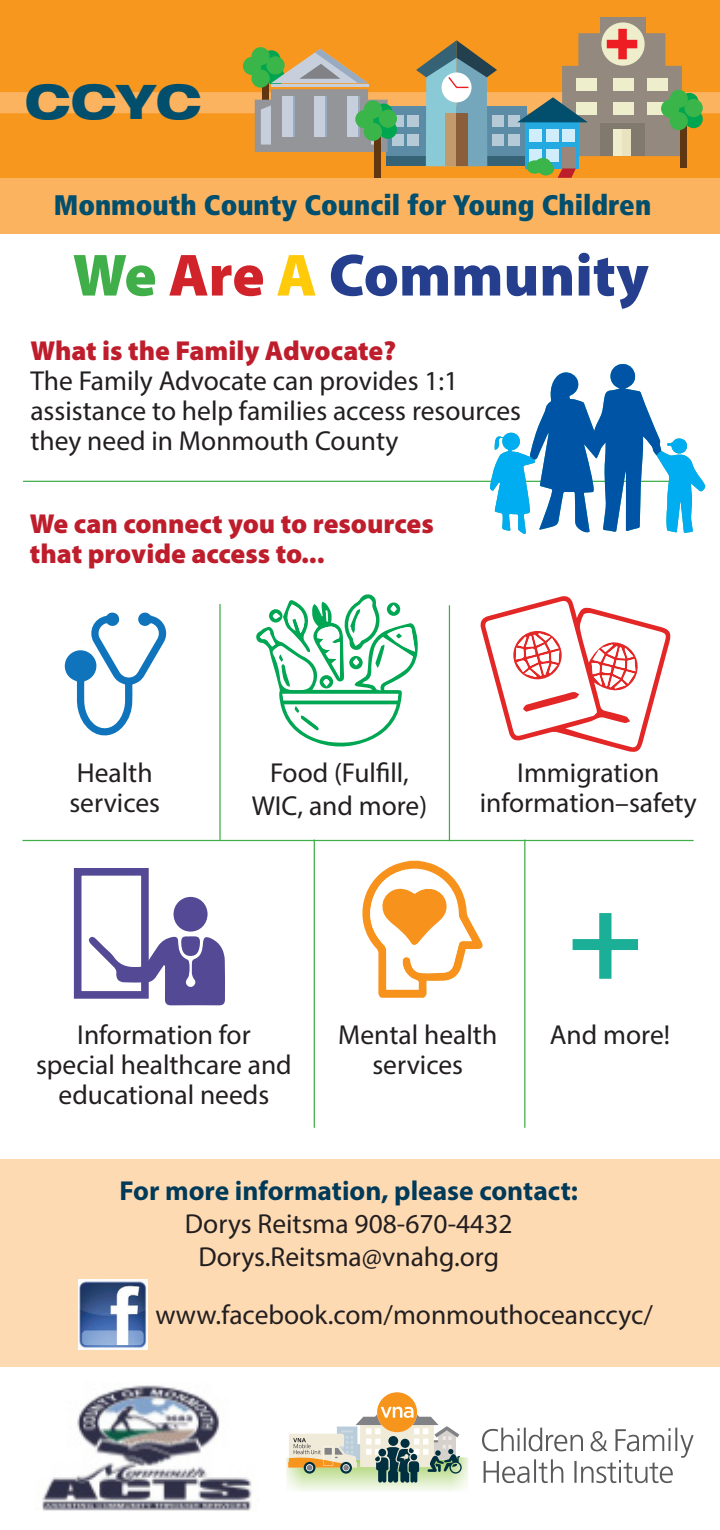
<style>
.page{position:relative;width:720px;height:1530px;background:#fff}
.page>*{position:absolute;margin:0;border:0;box-sizing:border-box;transform-origin:0 0}
.t1{font:900 60px "Myriad Pro";color:#253f8e}
.t2{font:800 expanded 47.75px "Helvetica Neue";color:#014e6d}
.t3{font:900 condensed 28.25px "Frutiger";color:#014e6d}
.t4{font:27.5px/30px "Myriad Pro";color:#231f20;text-align:center}
.t5{font:900 27.5px/30px "Myriad Pro";color:#be1d2c}
.t6{font:700 27.5px "Myriad Pro";color:#003a59}
.s1{color:#40ae49}
.s2{color:#d1232a}
.s3{color:#feca0a}
</style>
<div class="page">
<div style="left:0;top:1159px;width:720px;height:207px;background:#fedab3"></div>
<hr style="left:23px;top:481px;width:671px;height:1px;background:#40ae49">
<div style="left:0;top:178px;width:720px;height:56px;background:#fbb35f"></div>
<div style="left:0;top:0;width:720px;height:178px;background:#f7971d"></div>
<div style="left:0;top:92px;width:720px;height:21px;background:#fbb35f"></div>
<div style="left:262px;top:81px;width:7px;height:43px;background:#603711"></div>
<div style="left:262px;top:50px;width:18px;height:19px;background:#00a54f;border-radius:50%"></div>
<svg style="left:266px;top:67px;width:19px;height:19px"></svg>
<div style="left:257px;top:62px;width:19px;height:19px;background:#00a54f;border-radius:50%"></div>
<div style="left:266px;top:56px;width:19px;height:19px;background:#3ab54a;border-radius:50%"></div>
<div style="left:251px;top:69px;width:19px;height:19px;background:#3ab54a;border-radius:50%"></div>
<div style="left:243px;top:57px;width:18px;height:18px;background:#3ab54a;border-radius:50%"></div>
<div style="left:251px;top:47px;width:19px;height:18px;background:#3ab54a;border-radius:50%"></div>
<div style="left:386px;top:106px;width:141px;height:51px;background:#5c8ca5"></div>
<div style="left:386px;top:157px;width:141px;height:9px;background:#366275"></div>
<svg style="left:416px;top:40px;width:81px;height:126px"></svg>
<div style="left:445px;top:113px;width:12px;height:53px;background:#c39a6b"></div>
<div style="left:457px;top:113px;width:11px;height:53px;background:#8a5d3b"></div>
<div style="left:392px;top:115px;width:12px;height:12px;background:#b5c9d6"></div>
<div style="left:408px;top:115px;width:11px;height:12px;background:#b5c9d6"></div>
<div style="left:392px;top:134px;width:12px;height:11px;background:#b5c9d6"></div>
<div style="left:408px;top:134px;width:11px;height:11px;background:#b5c9d6"></div>
<div style="left:492px;top:115px;width:12px;height:12px;background:#b5c9d6"></div>
<div style="left:508px;top:115px;width:12px;height:12px;background:#b5c9d6"></div>
<div style="left:492px;top:134px;width:12px;height:11px;background:#b5c9d6"></div>
<div style="left:508px;top:134px;width:12px;height:11px;background:#b5c9d6"></div>
<hr style="left:271px;top:84px;width:97px;height:3px;background:#c8cfdc">
<svg style="left:255px;top:89px;width:133px;height:63px;background:#9c9996"></svg>
<div style="left:282px;top:97px;width:13px;height:40px;background:#c8cfdc"></div>
<div style="left:315px;top:97px;width:12px;height:40px;background:#c8cfdc"></div>
<div style="left:347px;top:97px;width:13px;height:40px;background:#c8cfdc"></div>
<hr style="left:293px;top:97px;width:2px;height:40px;background:#98abc1">
<hr style="left:325px;top:97px;width:2px;height:40px;background:#98abc1">
<hr style="left:358px;top:97px;width:2px;height:40px;background:#98abc1">
<svg style="left:271px;top:49px;width:97px;height:34px"></svg>
<svg style="left:525px;top:156px;width:54px;height:13px"></svg>
<div style="left:530px;top:149px;width:12px;height:12px;background:#cfedfb"></div>
<div style="left:546px;top:149px;width:12px;height:12px;background:#cfedfb"></div>
<div style="left:562px;top:147px;width:14px;height:22px;background:#9b8679"></div>
<svg style="left:558px;top:168px;width:18px;height:10px"></svg>
<div style="left:375px;top:135px;width:6px;height:43px;background:#603711"></div>
<svg style="left:375px;top:104px;width:18px;height:18px"></svg>
<div style="left:379px;top:121px;width:18px;height:18px;background:#00a54f;border-radius:50%"></div>
<div style="left:370px;top:116px;width:18px;height:18px;background:#00a54f;border-radius:50%"></div>
<div style="left:379px;top:110px;width:18px;height:18px;background:#3ab54a;border-radius:50%"></div>
<div style="left:364px;top:123px;width:18px;height:18px;background:#3ab54a;border-radius:50%"></div>
<div style="left:355px;top:110px;width:19px;height:18px;background:#3ab54a;border-radius:50%"></div>
<div style="left:364px;top:100px;width:18px;height:19px;background:#3ab54a;border-radius:50%"></div>
<div style="left:680px;top:124px;width:7px;height:43px;background:#603711"></div>
<div style="left:680px;top:93px;width:19px;height:18px;background:#00a54f;border-radius:50%"></div>
<div style="left:685px;top:110px;width:18px;height:18px;background:#00a54f;border-radius:50%"></div>
<svg style="left:675px;top:105px;width:19px;height:18px"></svg>
<div style="left:685px;top:99px;width:18px;height:18px;background:#3ab54a;border-radius:50%"></div>
<div style="left:670px;top:112px;width:18px;height:18px;background:#3ab54a;border-radius:50%"></div>
<div style="left:670px;top:90px;width:18px;height:18px;background:#3ab54a;border-radius:50%"></div>
<div style="left:527px;top:160px;width:16px;height:14px;background:#3ab54a;border-radius:50%"></div>
<div style="left:535px;top:158px;width:16px;height:13px;background:#3ab54a;border-radius:50%"></div>
<div style="left:538px;top:162px;width:16px;height:13px;background:#3ab54a;border-radius:50%"></div>
<div style="left:600px;top:18px;width:46px;height:46px;background:#93897f"></div>
<svg style="left:601px;top:22px;width:44px;height:44px"></svg>
<svg style="left:517px;top:29px;width:165px;height:127px"></svg>
<img style="left:286px;top:1457px;width:182px;height:34px">
<svg style="left:288px;top:1392px;width:174px;height:91px"></svg>
<svg style="left:482px;top:1428px;width:212px;height:55px"></svg>
<img style="left:42px;top:1385px;width:210px;height:126px">
<img style="left:79px;top:1279px;width:69px;height:70px">
<svg style="left:362px;top:861px;width:121px;height:137px"></svg>
<svg style="left:65px;top:612px;width:101px;height:124px"></svg>
<div style="left:74px;top:868px;width:75px;height:131px;background:#fff;border:8px solid #544994"></div>
<div style="left:173px;top:897px;width:35px;height:35px;background:#544994;border-radius:50%"></div>
<svg style="left:88px;top:935px;width:137px;height:70px"></svg>
<svg style="left:572px;top:913px;width:66px;height:66px"></svg>
<hr style="left:22px;top:840px;width:672px;height:1px;background:#40ae49">
<hr style="left:219px;top:604px;width:2px;height:236px;background:#40ae49">
<hr style="left:449px;top:605px;width:1px;height:236px;background:#40ae49">
<hr style="left:314px;top:840px;width:1px;height:288px;background:#40ae49">
<hr style="left:524px;top:840px;width:1px;height:288px;background:#40ae49">
<svg style="left:480px;top:596px;width:191px;height:156px"></svg>
<svg style="left:256px;top:594px;width:162px;height:153px"></svg>
<svg style="left:490px;top:364px;width:216px;height:170px"></svg>
<p class="t2" style="left:25px;top:72px;width:178px">CCYC</p>
<p class="t3" style="left:54px;top:188px;width:599px">Monmouth County Council for Young Children</p>
<p class="t1" style="left:73px;top:235px;width:578px"><span class="s1">We</span> <span class="s2">Are</span> <span class="s3">A</span> Community</p>
<p class="t5" style="left:30px;top:335px;width:367px">What is the Family Advocate?</p>
<p class="t4" style="left:30px;top:365px;width:492px;text-align:left">The Family Advocate can provides 1:1 assistance to help families access resources they need in Monmouth County</p>
<p class="t5" style="left:30px;top:508px;width:405px">We can connect you to resources that provide access to...</p>
<p class="t4" style="left:69px;top:758px;width:92px;text-align:left">Health services</p>
<p class="t4" style="left:252px;top:756px;width:177px;line-height:32.5px">Food (Fulfill,<br>WIC, and more)</p>
<p class="t4" style="left:480px;top:758px;width:219px">Immigration information–safety</p>
<p class="t4" style="left:36px;top:1019px;width:257px">Information for special healthcare and educational needs</p>
<p class="t4" style="left:338px;top:1019px;width:161px">Mental health services</p>
<p class="t4" style="left:550px;top:1019px;width:122px">And more!</p>
<p class="t6" style="left:119px;top:1173px;width:460px">For more information, please contact:</p>
<p class="t4" style="left:185px;top:1207px;width:329px;line-height:33px">Dorys Reitsma 908-670-4432<br>Dorys.Reitsma@vnahg.org</p>
<p class="t4" style="left:155px;top:1300px;width:499px">www.facebook.com/monmouthoceanccyc/</p>
</div>
